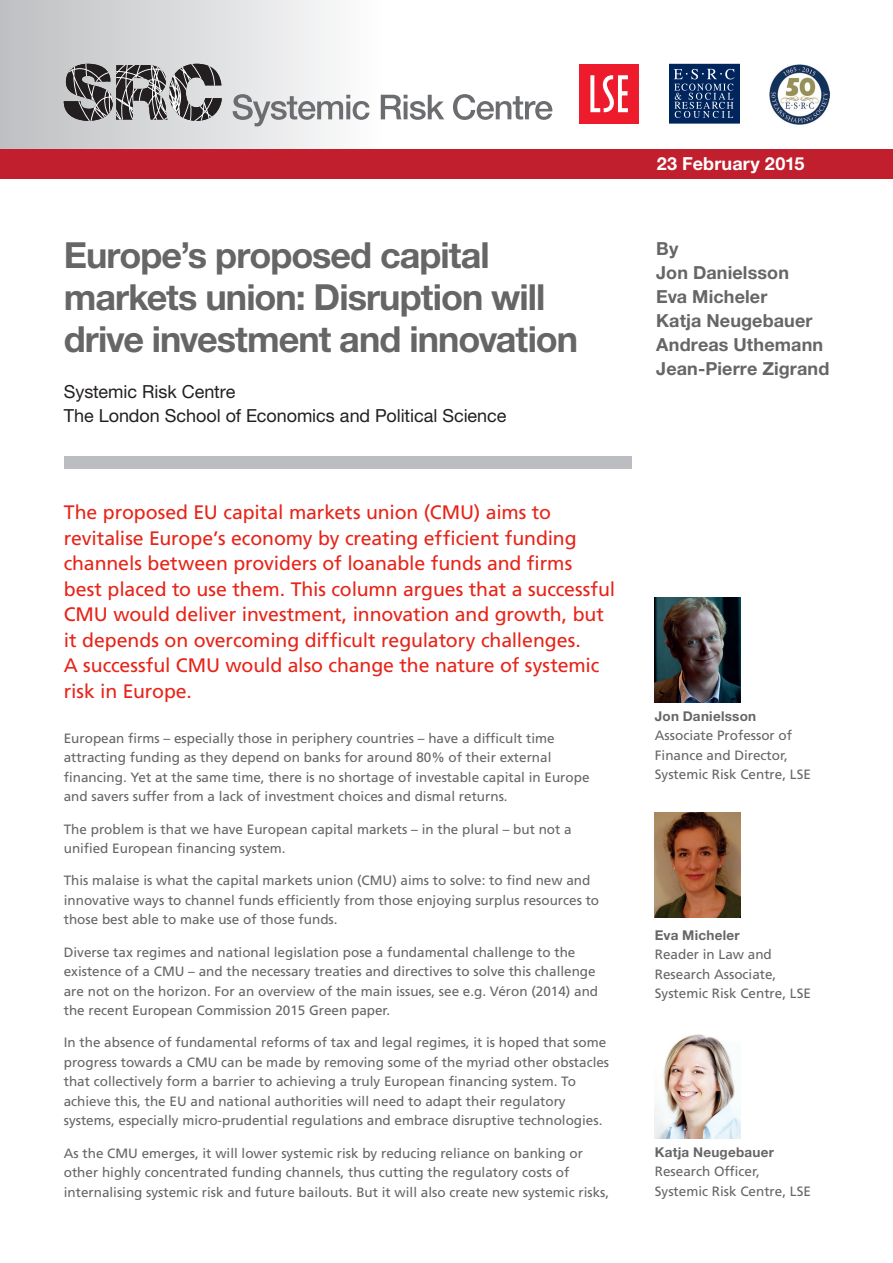
<style>
.page{position:relative;width:893px;height:1263px;background:#fff}
.page>*{position:absolute;margin:0;border:0;box-sizing:border-box;transform-origin:0 0}
.t1{font:700 36px/42px "Helvetica Neue LT Pro";letter-spacing:-.025em;color:#666}
.DU_Standfirst{font:19.5px/25.5px "Frutiger LT Pro";letter-spacing:-.005em;color:#e72419}
.t2{font:700 18px "Helvetica Neue LT Pro";letter-spacing:.005em;color:#666}
.t3{font:18px "Helvetica Neue LT Pro";letter-spacing:-.005em;color:#231f20}
.t4{font:700 18px "Helvetica Neue LT Pro";letter-spacing:.01em;color:#fff}
.t5{font:13.5px/19.5px "Frutiger LT Pro";color:#666}
.t6{font:700 13.5px "Helvetica Neue LT Pro";letter-spacing:.02em;color:#666}
</style>
<div class="page">
<div style="left:0;top:0;width:385px;height:170px;background:linear-gradient(to right,#bebfc2,#fdfdfe)"></div>
<svg style="left:64px;top:64px;width:158px;height:57px;background:#7e7d7e"></svg>
<svg style="left:233px;top:94px;width:136px;height:32px"></svg>
<svg style="left:381px;top:95px;width:63px;height:25px"></svg>
<svg style="left:453px;top:94px;width:99px;height:26px"></svg>
<div style="left:579px;top:64px;width:60px;height:60px;background:#ee1b2c"></div>
<svg style="left:590px;top:75px;width:38px;height:37px"></svg>
<div style="left:669px;top:64px;width:70px;height:59px;background:#00255d"></div>
<div style="left:669px;top:64px;width:71px;height:59px;border:1px solid #00255d"></div>
<svg style="left:674px;top:69px;width:60px;height:49px"></svg>
<img style="left:770px;top:65px;width:59px;height:59px">
<div style="left:0;top:149px;width:893px;height:30px;background:#c11f2e"></div>
<div style="left:64px;top:456px;width:567px;height:12px;background:#bcbdc0"></div>
<img style="left:655px;top:597px;width:86px;height:106px">
<img style="left:655px;top:812px;width:86px;height:105px">
<img style="left:655px;top:1034px;width:86px;height:104px">
<p class="t1" style="left:64px;top:233px;width:516px">Europe’s proposed capital markets union: Disruption will drive investment and innovation</p>
<p class="t3" style="left:64px;top:380px;width:173px">Systemic Risk Centre</p>
<p class="t3" style="left:64px;top:404px;width:444px">The London School of Economics and Political Science</p>
<p class="DU_Standfirst" style="left:64px;top:500px;width:553px">The proposed EU capital markets union (CMU) aims to revitalise Europe’s economy by creating efficient funding channels between providers of loanable funds and firms best placed to use them. This column argues that a successful CMU would deliver investment, innovation and growth, but it depends on overcoming difficult regulatory challenges.<br>A successful CMU would also change the nature of systemic risk in Europe.</p>
<p class="t5" style="left:64px;top:728px;width:527px">European firms – especially those in periphery countries – have a difficult time attracting funding as they depend on banks for around 80% of their external financing. Yet at the same time, there is no shortage of investable capital in Europe and savers suffer from a lack of investment choices and dismal returns.</p>
<p class="t5" style="left:64px;top:819px;width:509px">The problem is that we have European capital markets – in the plural – but not a unified European financing system.</p>
<p class="t5" style="left:64px;top:871px;width:537px">This malaise is what the capital markets union (CMU) aims to solve: to find new and innovative ways to channel funds efficiently from those enjoying surplus resources to those best able to make use of those funds.</p>
<p class="t5" style="left:64px;top:942px;width:536px">Diverse tax regimes and national legislation pose a fundamental challenge to the existence of a CMU – and the necessary treaties and directives to solve this challenge are not on the horizon. For an overview of the main issues, see e.g. Véron (2014) and the recent European Commission 2015 Green paper.</p>
<p class="t5" style="left:64px;top:1033px;width:547px">In the absence of fundamental reforms of tax and legal regimes, it is hoped that some progress towards a CMU can be made by removing some of the myriad other obstacles that collectively form a barrier to achieving a truly European financing system. To achieve this, the EU and national authorities will need to adapt their regulatory systems, especially micro-prudential regulations and embrace disruptive technologies.</p>
<p class="t5" style="left:64px;top:1143px;width:547px">As the CMU emerges, it will lower systemic risk by reducing reliance on banking or other highly concentrated funding channels, thus cutting the regulatory costs of internalising systemic risk and future bailouts. But it will also create new systemic risks,</p>
<p class="t4" style="left:657px;top:152px;width:149px">23 February 2015</p>
<p class="t2" style="left:656px;top:237px;width:24px">By</p>
<p class="t2" style="left:656px;top:261px;width:134px">Jon Danielsson</p>
<p class="t2" style="left:656px;top:285px;width:113px">Eva Micheler</p>
<p class="t2" style="left:656px;top:309px;width:158px">Katja Neugebauer</p>
<p class="t2" style="left:656px;top:333px;width:168px">Andreas Uthemann</p>
<p class="t2" style="left:656px;top:357px;width:175px">Jean-Pierre Zigrand</p>
<p class="t6" style="left:655px;top:707px;width:103px">Jon Danielsson</p>
<p class="t5" style="left:655px;top:726px;width:158px">Associate Professor of<br>Finance and Director,<br>Systemic Risk Centre, LSE</p>
<p class="t6" style="left:655px;top:926px;width:86px">Eva Micheler</p>
<p class="t5" style="left:655px;top:945px;width:158px">Reader in Law and<br>Research Associate,<br>Systemic Risk Centre, LSE</p>
<p class="t6" style="left:655px;top:1143px;width:121px">Katja Neugebauer</p>
<p class="t5" style="left:655px;top:1162px;width:158px">Research Officer,<br>Systemic Risk Centre, LSE</p>
</div>
